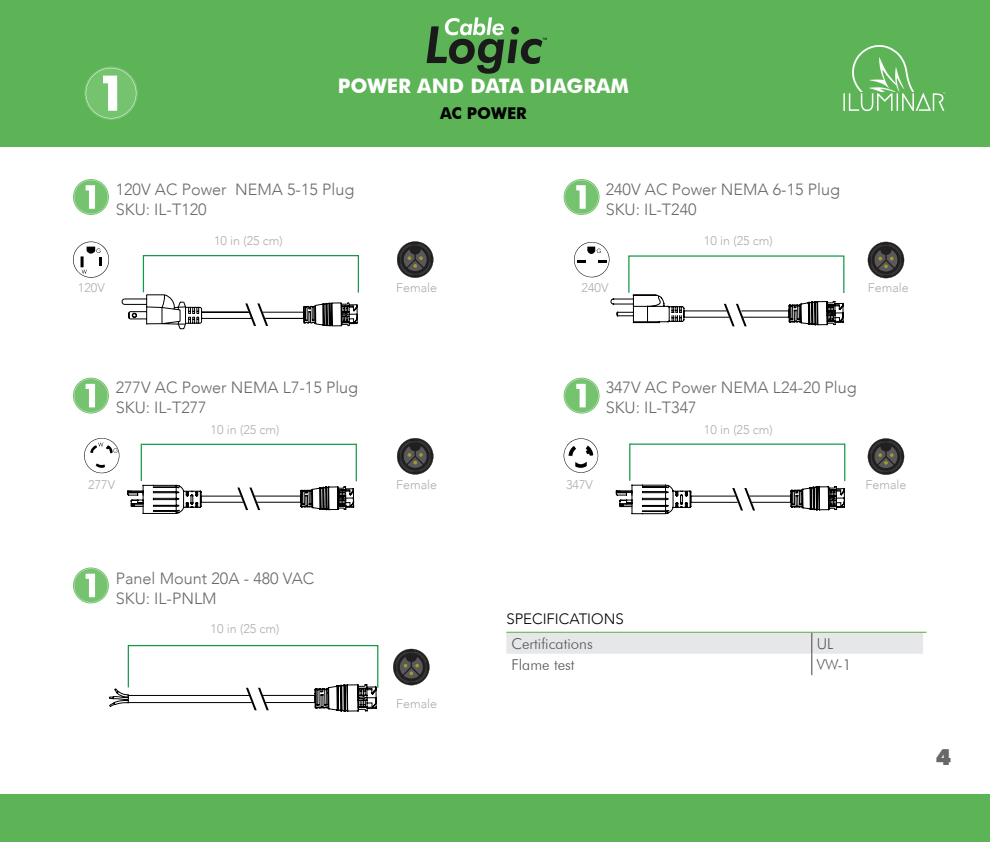
<style>
.page{position:relative;width:990px;height:842px;background:#fff}
.page>*{position:absolute;margin:0;border:0;box-sizing:border-box;transform-origin:0 0}
.t1{font:900 22.5px "Futura BT";color:#696869}
.t2{font:700 20px "Futura BT";color:#fff}
.t3{font:300 16.25px/20px "Avenir";color:#6b6969}
.t4{font:700 16.25px "Futura BT";color:#000}
.t5{font:300 15px "Futura BT";color:#575859}
.t6{font:300 15px "Avenir";color:#000}
.t7{font:300 12.5px "Avenir";color:#afadae}
</style>
<div class="page">
<div style="left:0;top:0;width:990px;height:146px;background:#5db457"></div>
<div style="left:0;top:795px;width:990px;height:47px;background:#5db457"></div>
<svg style="left:843px;top:45px;width:102px;height:66px"></svg>
<svg style="left:140px;top:302px;width:218px;height:179px"></svg>
<svg style="left:121px;top:294px;width:66px;height:40px"></svg>
<svg style="left:73px;top:242px;width:37px;height:36px"></svg>
<div style="left:143px;top:255px;width:216px;height:38px;border:1px solid #159a48"></div>
<svg style="left:397px;top:241px;width:36px;height:37px"></svg>
<svg style="left:245px;top:303px;width:23px;height:23px"></svg>
<svg style="left:73px;top:179px;width:36px;height:36px"></svg>
<svg style="left:74px;top:180px;width:34px;height:34px"></svg>
<svg style="left:84px;top:66px;width:54px;height:54px"></svg>
<svg style="left:86px;top:68px;width:50px;height:50px;background:#89ca84"></svg>
<svg style="left:564px;top:179px;width:36px;height:36px"></svg>
<svg style="left:565px;top:180px;width:34px;height:34px"></svg>
<svg style="left:73px;top:378px;width:36px;height:36px"></svg>
<svg style="left:74px;top:379px;width:34px;height:33px"></svg>
<svg style="left:564px;top:378px;width:36px;height:36px"></svg>
<svg style="left:565px;top:379px;width:34px;height:33px"></svg>
<svg style="left:73px;top:567px;width:36px;height:36px"></svg>
<svg style="left:74px;top:568px;width:34px;height:34px"></svg>
<svg style="left:127px;top:484px;width:228px;height:182px"></svg>
<svg style="left:84px;top:438px;width:36px;height:36px"></svg>
<div style="left:141px;top:444px;width:216px;height:38px;border:1px solid #159a48"></div>
<svg style="left:397px;top:438px;width:36px;height:36px"></svg>
<svg style="left:127px;top:487px;width:133px;height:23px"></svg>
<svg style="left:615px;top:484px;width:231px;height:148px"></svg>
<svg style="left:564px;top:438px;width:35px;height:35px"></svg>
<svg style="left:868px;top:438px;width:36px;height:37px"></svg>
<svg style="left:615px;top:488px;width:140px;height:22px"></svg>
<svg style="left:610px;top:294px;width:234px;height:186px"></svg>
<svg style="left:574px;top:242px;width:36px;height:36px"></svg>
<svg style="left:868px;top:242px;width:36px;height:36px"></svg>
<svg style="left:724px;top:304px;width:23px;height:22px"></svg>
<svg style="left:108px;top:684px;width:269px;height:111px"></svg>
<div style="left:128px;top:645px;width:250px;height:43px;border:1px solid #159a48"></div>
<svg style="left:393px;top:649px;width:37px;height:36px"></svg>
<svg style="left:246px;top:688px;width:23px;height:22px"></svg>
<svg style="left:427px;top:17px;width:120px;height:57px"></svg>
<svg style="left:506px;top:633px;width:417px;height:42px"></svg>
<hr style="left:506px;top:632px;width:421px;height:1px;background:#7bb968">
<p class="t2" style="left:338px;top:74px;width:293px">POWER AND DATA DIAGRAM</p>
<p class="t4" style="left:440px;top:104px;width:88px">AC POWER</p>
<p class="t3" style="left:116px;top:179px;width:240px">120V AC Power NEMA 5-15 Plug<br>SKU: IL-T120</p>
<p class="t7" style="left:214px;top:234px;width:70px">10 in (25 cm)</p>
<p class="t7" style="left:78px;top:280px;width:28px">120V</p>
<p class="t3" style="left:606px;top:179px;width:236px">240V AC Power NEMA 6-15 Plug<br>SKU: IL-T240</p>
<p class="t7" style="left:396px;top:280px;width:42px">Female</p>
<p class="t7" style="left:582px;top:280px;width:28px">240V</p>
<p class="t7" style="left:704px;top:234px;width:70px">10 in (25 cm)</p>
<p class="t7" style="left:868px;top:280px;width:42px">Female</p>
<p class="t3" style="left:116px;top:377px;width:244px">277V AC Power NEMA L7-15 Plug<br>SKU: IL-T277</p>
<p class="t7" style="left:211px;top:422px;width:70px">10 in (25 cm)</p>
<p class="t3" style="left:606px;top:377px;width:252px">347V AC Power NEMA L24-20 Plug<br>SKU: IL-T347</p>
<p class="t7" style="left:704px;top:422px;width:70px">10 in (25 cm)</p>
<p class="t7" style="left:396px;top:478px;width:42px">Female</p>
<p class="t7" style="left:88px;top:478px;width:28px">277V</p>
<p class="t7" style="left:566px;top:478px;width:28px">347V</p>
<p class="t7" style="left:865px;top:478px;width:42px">Female</p>
<p class="t3" style="left:116px;top:568px;width:200px">Panel Mount 20A - 480 VAC<br>SKU: IL-PNLM</p>
<p class="t7" style="left:211px;top:621px;width:70px">10 in (25 cm)</p>
<p class="t7" style="left:396px;top:697px;width:42px">Female</p>
<p class="t6" style="left:506px;top:609px;width:119px">SPECIFICATIONS</p>
<p class="t5" style="left:511px;top:634px;width:83px">Certifications</p>
<p class="t5" style="left:817px;top:634px;width:18px">UL</p>
<p class="t5" style="left:511px;top:656px;width:65px">Flame test</p>
<p class="t5" style="left:817px;top:656px;width:36px">VW-1</p>
<h1 class="t1" style="left:936px;top:743px;width:17px">4</h1>
</div>
